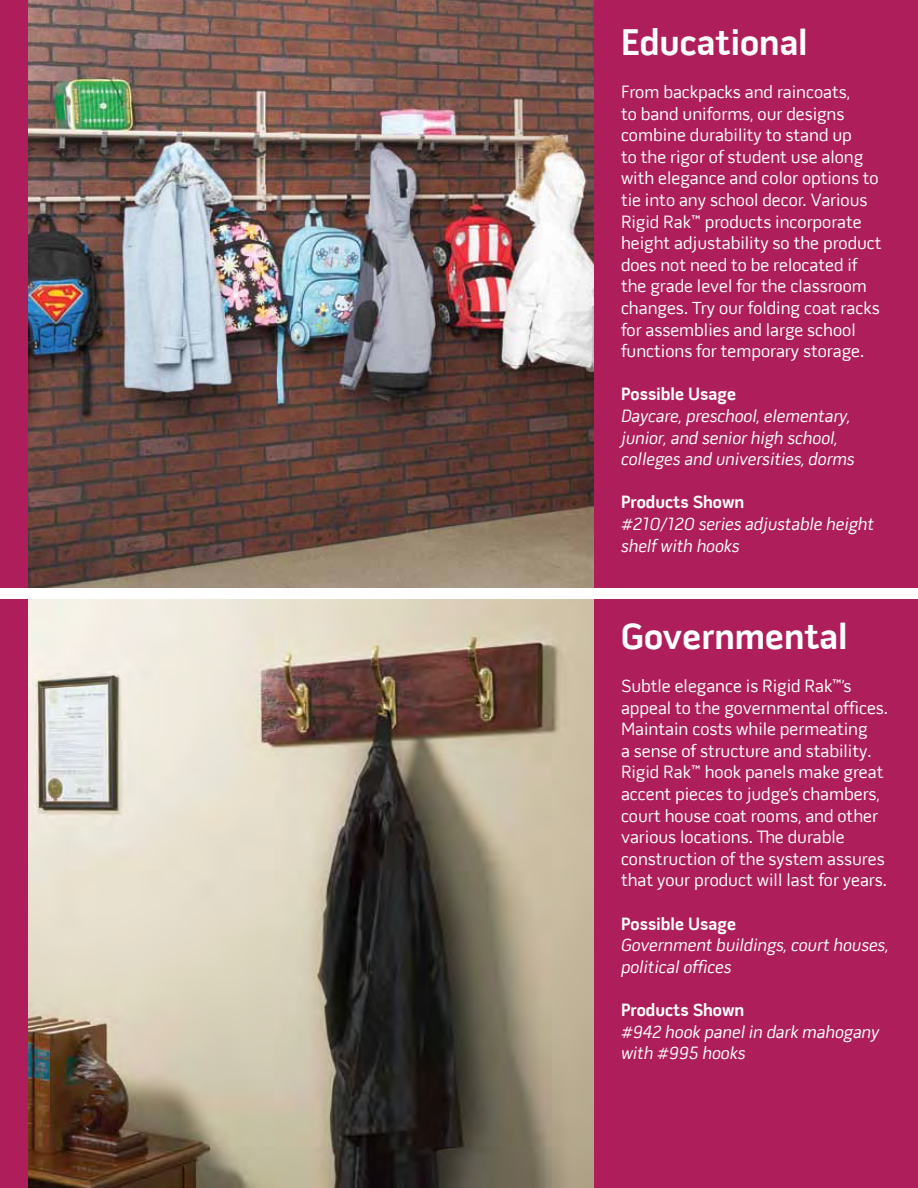
<style>
.page{position:relative;width:918px;height:1188px;background:#fff}
.page>*{position:absolute;margin:0;border:0;box-sizing:border-box;transform-origin:0 0}
.t1{font:700 37.5px "Pill Gothic 600 mg";color:#fff}
.t2{font:18px/21.6px "Pill Gothic 600 mg";color:#fff}
.t3{font:italic 18px/21.6px "Pill Gothic 600 mg";color:#fff}
.t4{font:700 18px "Pill Gothic 600 mg";color:#fff}
</style>
<div class="page">
<div style="left:594px;top:0;width:324px;height:1188px;background:#ae1e5a"></div>
<img style="left:28px;top:0;width:566px;height:1188px">
<div style="left:0;top:0;width:28px;height:1188px;background:#ae1e5a"></div>
<div style="left:0;top:589px;width:918px;height:10px;background:#fff"></div>
<h1 class="t1" style="left:621px;top:19px;width:188px">Educational</h1>
<p class="t2" style="left:621px;top:81px;width:262px">From backpacks and raincoats,<br>to band uniforms, our designs combine durability to stand up<br>to the rigor of student use along with elegance and color options to tie into any school decor. Various<br>Rigid Rak™ products incorporate height adjustability so the product does not need to be relocated if the grade level for the classroom changes. Try our folding coat racks for assemblies and large school functions for temporary storage.</p>
<p class="t4" style="left:621px;top:383px;width:117px">Possible Usage</p>
<p class="t3" style="left:621px;top:405px;width:235px">Daycare, preschool, elementary, junior, and senior high school, colleges and universities, dorms</p>
<p class="t4" style="left:621px;top:491px;width:125px">Products Shown</p>
<p class="t3" style="left:621px;top:513px;width:255px">#210/120 series adjustable height shelf with hooks</p>
<h1 class="t1" style="left:621px;top:613px;width:228px">Governmental</h1>
<p class="t2" style="left:621px;top:675px;width:269px">Subtle elegance is Rigid Rak™’s appeal to the governmental offices.<br>Maintain costs while permeating<br>a sense of structure and stability.<br>Rigid Rak™ hook panels make great accent pieces to judge’s chambers, court house coat rooms, and other various locations. The durable construction of the system assures that your product will last for years.</p>
<p class="t4" style="left:621px;top:912px;width:117px">Possible Usage</p>
<p class="t3" style="left:621px;top:934px;width:269px">Government buildings, court houses, political offices</p>
<p class="t4" style="left:621px;top:999px;width:125px">Products Shown</p>
<p class="t3" style="left:621px;top:1021px;width:260px">#942 hook panel in dark mahogany with #995 hooks</p>
</div>
